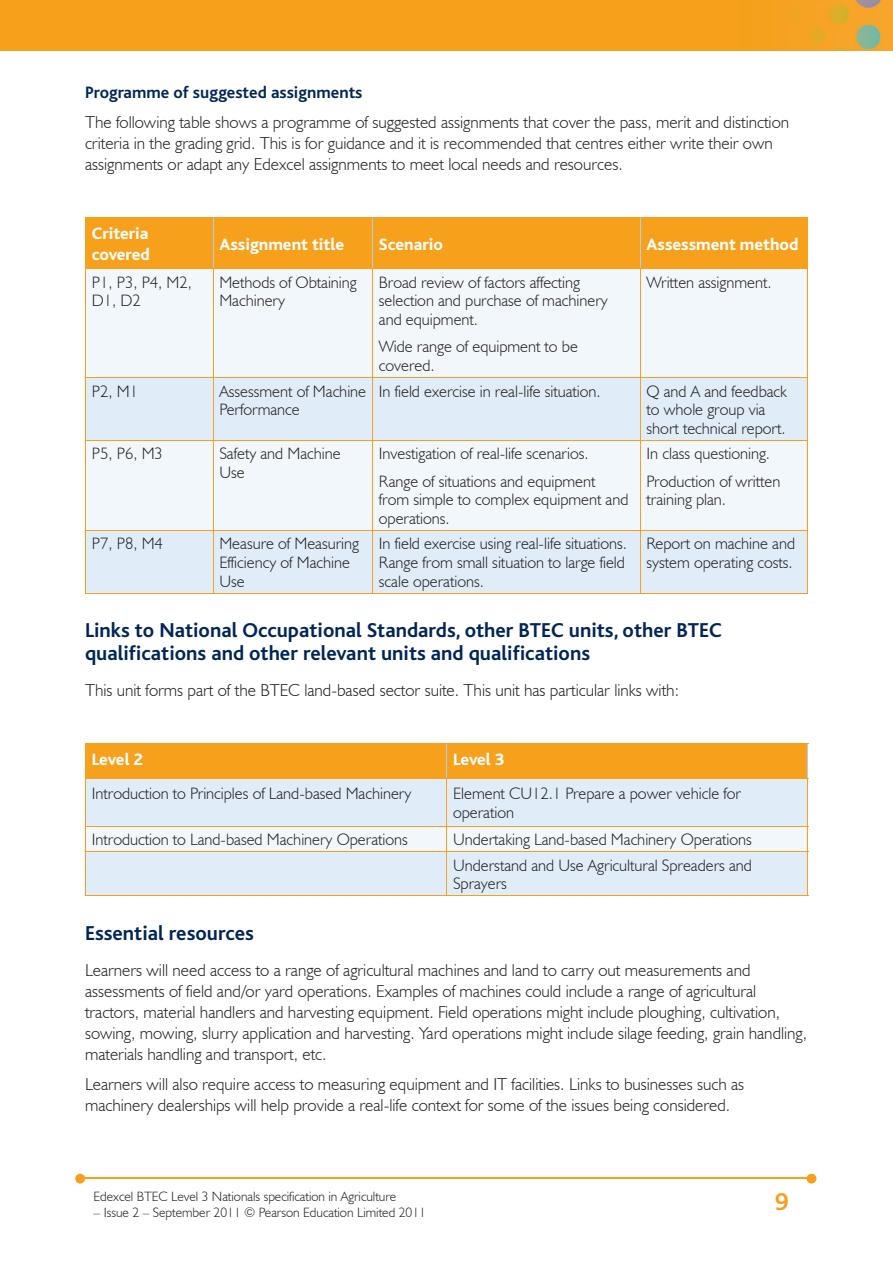
<style>
.page{position:relative;width:893px;height:1263px;background:#fff}
.page>*{position:absolute;margin:0;border:0;box-sizing:border-box;transform-origin:0 0}
.t1{font:700 25.5px "Bliss";color:#f6a01b}
.t2{font:700 21px/22.5px "Bliss";color:#002556}
.t3{font:300 17.25px/21px "Humanist 521 BT";color:#231f20}
.t4{font:800 17.25px/21px "Bliss";color:#fff}
.t5{font:700 17.25px "Bliss";color:#002556}
.t6{font:300 16.5px/18.8px "Humanist 521 BT";color:#231f20}
.t7{font:300 13.5px "Humanist 521 BT";color:#231f20}
</style>
<div class="page">
<img style="left:0;top:0;width:893px;height:51px">
<hr style="left:82px;top:1178px;width:728px;height:1px;background:#f6a01b">
<svg style="left:807px;top:1174px;width:9px;height:9px"></svg>
<svg style="left:75px;top:1174px;width:10px;height:9px"></svg>
<div style="left:86px;top:218px;width:721px;height:50px;background:#f6a01b"></div>
<div style="left:86px;top:269px;width:721px;height:108px;background:#f2f7fb"></div>
<svg style="left:86px;top:378px;width:721px;height:215px;fill:#e0edf8"></svg>
<hr style="left:213px;top:218px;width:1px;height:50px;background:#accfed">
<hr style="left:372px;top:218px;width:1px;height:50px;background:#accfed">
<hr style="left:640px;top:218px;width:1px;height:50px;background:#accfed">
<hr style="left:85px;top:218px;width:1px;height:50px;background:#f6a01b">
<hr style="left:807px;top:218px;width:1px;height:50px;background:#f6a01b">
<hr style="left:85px;top:217px;width:128px;height:1px;background:#f6a01b">
<hr style="left:213px;top:217px;width:160px;height:1px;background:#f6a01b">
<hr style="left:373px;top:217px;width:267px;height:1px;background:#f6a01b">
<hr style="left:640px;top:217px;width:168px;height:1px;background:#f6a01b">
<hr style="left:213px;top:269px;width:1px;height:108px;background:#f6a01b">
<hr style="left:372px;top:269px;width:1px;height:108px;background:#f6a01b">
<hr style="left:640px;top:269px;width:1px;height:108px;background:#f6a01b">
<hr style="left:85px;top:269px;width:1px;height:108px;background:#f6a01b">
<hr style="left:807px;top:269px;width:1px;height:108px;background:#f6a01b">
<hr style="left:85px;top:268px;width:128px;height:1px;background:#f6a01b">
<hr style="left:213px;top:268px;width:160px;height:1px;background:#f6a01b">
<hr style="left:373px;top:268px;width:267px;height:1px;background:#f6a01b">
<hr style="left:640px;top:268px;width:168px;height:1px;background:#f6a01b">
<hr style="left:213px;top:378px;width:1px;height:62px;background:#f6a01b">
<hr style="left:372px;top:378px;width:1px;height:62px;background:#f6a01b">
<hr style="left:640px;top:378px;width:1px;height:62px;background:#f6a01b">
<hr style="left:85px;top:378px;width:1px;height:62px;background:#f6a01b">
<hr style="left:807px;top:378px;width:1px;height:62px;background:#f6a01b">
<hr style="left:85px;top:377px;width:128px;height:1px;background:#f6a01b">
<hr style="left:213px;top:377px;width:160px;height:1px;background:#f6a01b">
<hr style="left:373px;top:377px;width:267px;height:1px;background:#f6a01b">
<hr style="left:640px;top:377px;width:168px;height:1px;background:#f6a01b">
<hr style="left:213px;top:441px;width:1px;height:89px;background:#f6a01b">
<hr style="left:372px;top:441px;width:1px;height:89px;background:#f6a01b">
<hr style="left:640px;top:441px;width:1px;height:89px;background:#f6a01b">
<hr style="left:85px;top:441px;width:1px;height:89px;background:#f6a01b">
<hr style="left:807px;top:441px;width:1px;height:89px;background:#f6a01b">
<hr style="left:85px;top:440px;width:128px;height:1px;background:#f6a01b">
<hr style="left:213px;top:440px;width:160px;height:1px;background:#f6a01b">
<hr style="left:373px;top:440px;width:267px;height:1px;background:#f6a01b">
<hr style="left:640px;top:440px;width:168px;height:1px;background:#f6a01b">
<hr style="left:213px;top:531px;width:1px;height:62px;background:#f6a01b">
<hr style="left:372px;top:531px;width:1px;height:62px;background:#f6a01b">
<hr style="left:640px;top:531px;width:1px;height:62px;background:#f6a01b">
<hr style="left:85px;top:593px;width:128px;height:1px;background:#f6a01b">
<hr style="left:213px;top:593px;width:160px;height:1px;background:#f6a01b">
<hr style="left:373px;top:593px;width:267px;height:1px;background:#f6a01b">
<hr style="left:640px;top:593px;width:168px;height:1px;background:#f6a01b">
<hr style="left:85px;top:531px;width:1px;height:62px;background:#f6a01b">
<hr style="left:807px;top:531px;width:1px;height:62px;background:#f6a01b">
<hr style="left:85px;top:530px;width:128px;height:1px;background:#f6a01b">
<hr style="left:213px;top:530px;width:160px;height:1px;background:#f6a01b">
<hr style="left:373px;top:530px;width:267px;height:1px;background:#f6a01b">
<hr style="left:640px;top:530px;width:168px;height:1px;background:#f6a01b">
<div style="left:86px;top:744px;width:721px;height:34px;background:#f6a01b"></div>
<div style="left:86px;top:779px;width:721px;height:116px;background:#e0edf8"></div>
<hr style="left:446px;top:744px;width:1px;height:34px;background:#accfed">
<hr style="left:807px;top:744px;width:1px;height:34px;background:#accfed">
<hr style="left:85px;top:744px;width:1px;height:34px;background:#f6a01b">
<hr style="left:85px;top:743px;width:362px;height:1px;background:#f6a01b">
<hr style="left:447px;top:743px;width:361px;height:1px;background:#f6a01b">
<hr style="left:85px;top:778px;width:1px;height:48px;background:#f6a01b">
<hr style="left:85px;top:778px;width:362px;height:1px;background:#f6a01b">
<hr style="left:446px;top:778px;width:1px;height:48px;background:#f6a01b">
<hr style="left:447px;top:778px;width:361px;height:1px;background:#f6a01b">
<hr style="left:807px;top:778px;width:1px;height:48px;background:#f6a01b">
<div style="left:85px;top:826px;width:723px;height:25px;background:#f2f7fb"></div>
<hr style="left:85px;top:895px;width:362px;height:1px;background:#f6a01b">
<hr style="left:85px;top:852px;width:1px;height:43px;background:#f6a01b">
<hr style="left:85px;top:851px;width:362px;height:1px;background:#f6a01b">
<hr style="left:447px;top:895px;width:361px;height:1px;background:#f6a01b">
<hr style="left:446px;top:852px;width:1px;height:43px;background:#f6a01b">
<hr style="left:447px;top:851px;width:361px;height:1px;background:#f6a01b">
<hr style="left:807px;top:852px;width:1px;height:43px;background:#f6a01b">
<p class="t5" style="left:85px;top:84px;width:279px">Programme of suggested assignments</p>
<p class="t3" style="left:85px;top:111px;width:706px">The following table shows a programme of suggested assignments that cover the pass, merit and distinction criteria in the grading grid. This is for guidance and it is recommended that centres either write their own assignments or adapt any Edexcel assignments to meet local needs and resources.</p>
<p class="t4" style="left:92px;top:224px;width:60px">Criteria covered</p>
<p class="t4" style="left:219px;top:234px;width:126px">Assignment title</p>
<p class="t4" style="left:379px;top:234px;width:66px">Scenario</p>
<p class="t4" style="left:646px;top:234px;width:153px">Assessment method</p>
<p class="t6" style="left:92px;top:272px;width:102px">P1, P3, P4, M2,<br>D1, D2</p>
<p class="t6" style="left:219px;top:272px;width:139px">Methods of Obtaining<br>Machinery</p>
<p class="t6" style="left:379px;top:272px;width:230px">Broad review of factors affecting selection and purchase of machinery and equipment.</p>
<p class="t6" style="left:379px;top:337px;width:200px">Wide range of equipment to be covered.</p>
<p class="t6" style="left:646px;top:272px;width:127px">Written assignment.</p>
<p class="t6" style="left:92px;top:381px;width:48px">P2, M1</p>
<p class="t6" style="left:219px;top:381px;width:148px">Assessment of Machine<br>Performance</p>
<p class="t6" style="left:379px;top:381px;width:223px">In field exercise in real-life situation.</p>
<p class="t6" style="left:646px;top:381px;width:142px">Q and A and feedback to whole group via short technical report.</p>
<p class="t6" style="left:92px;top:444px;width:73px">P5, P6, M3</p>
<p class="t6" style="left:219px;top:444px;width:123px">Safety and Machine<br>Use</p>
<p class="t6" style="left:379px;top:440px;width:218px;line-height:27.3px">Investigation of real-life scenarios.<br>Range of situations and equipment</p>
<p class="t6" style="left:379px;top:490px;width:251px">from simple to complex equipment and operations.</p>
<p class="t6" style="left:646px;top:440px;width:135px;line-height:27.3px">In class questioning.<br>Production of written</p>
<p class="t6" style="left:646px;top:490px;width:81px">training plan.</p>
<p class="t6" style="left:92px;top:534px;width:73px">P7, P8, M4</p>
<p class="t6" style="left:219px;top:534px;width:141px">Measure of Measuring<br>Efficiency of Machine<br>Use</p>
<p class="t6" style="left:379px;top:534px;width:250px">In field exercise using real-life situations.<br>Range from small situation to large field scale operations.</p>
<p class="t6" style="left:646px;top:534px;width:150px">Report on machine and system operating costs.</p>
<p class="t2" style="left:85px;top:620px;width:638px">Links to National Occupational Standards, other BTEC units, other BTEC qualifications and other relevant units and qualifications</p>
<p class="t3" style="left:85px;top:679px;width:595px">This unit forms part of the BTEC land-based sector suite. This unit has particular links with:</p>
<p class="t4" style="left:92px;top:749px;width:53px">Level 2</p>
<p class="t4" style="left:453px;top:749px;width:53px">Level 3</p>
<p class="t6" style="left:92px;top:784px;width:321px">Introduction to Principles of Land-based Machinery</p>
<p class="t6" style="left:453px;top:784px;width:289px">Element CU12.1 Prepare a power vehicle for operation</p>
<p class="t6" style="left:92px;top:830px;width:318px">Introduction to Land-based Machinery Operations</p>
<p class="t6" style="left:453px;top:827px;width:300px;line-height:25.3px">Undertaking Land-based Machinery Operations<br>Understand and Use Agricultural Spreaders and</p>
<p class="t6" style="left:453px;top:874px;width:55px">Sprayers</p>
<p class="t2" style="left:85px;top:922px;width:170px">Essential resources</p>
<p class="t3" style="left:85px;top:959px;width:724px">Learners will need access to a range of agricultural machines and land to carry out measurements and assessments of field and/or yard operations. Examples of machines could include a range of agricultural tractors, material handlers and harvesting equipment. Field operations might include ploughing, cultivation, sowing, mowing, slurry application and harvesting. Yard operations might include silage feeding, grain handling, materials handling and transport, etc.</p>
<p class="t3" style="left:85px;top:1073px;width:661px">Learners will also require access to measuring equipment and IT facilities. Links to businesses such as machinery dealerships will help provide a real-life context for some of the issues being considered.</p>
<p class="t7" style="left:94px;top:1188px;width:304px">Edexcel BTEC Level 3 Nationals specification in Agriculture</p>
<p class="t7" style="left:94px;top:1204px;width:334px">– Issue 2 – September 2011 © Pearson Education Limited 2011</p>
<h1 class="t1" style="left:775px;top:1188px;width:15px">9</h1>
</div>
